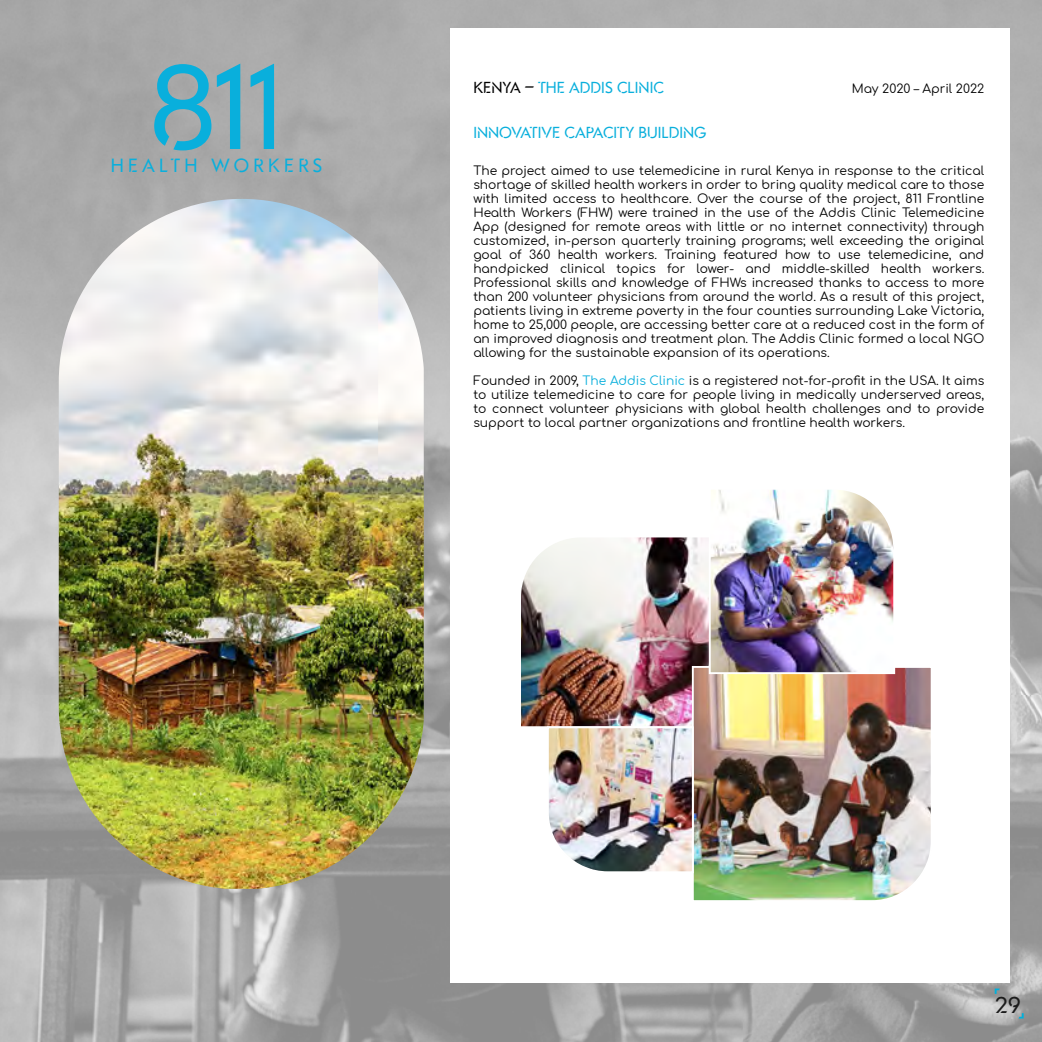
<style>
.page{position:relative;width:1042px;height:1042px;background:#fff}
.page>*{position:absolute;margin:0;border:0;box-sizing:border-box;transform-origin:0 0}
.t1{font:131.25px "Gandur Stencil";color:#09afdc}
.t2{font:25.2px "Gandur Stencil";color:#1c1c1c}
.t3{font:21px "Gandur Stencil";letter-spacing:.2em;color:#09afdc}
.t4{font:17.5px "Gandur Stencil";color:#09afdc}
.t5{font:12.25px/14px "Comfortaa";color:#000;text-align:justify}
.s1{color:#000}
.s2{color:#09afdc}
</style>
<div class="page">
<img style="left:0;top:0;width:1042px;height:1042px">
<div style="left:450px;top:28px;width:559px;height:954px;background:#fff"></div>
<img style="left:59px;top:199px;width:365px;height:690px">
<img style="left:521px;top:537px;width:187px;height:189px">
<img style="left:691px;top:665px;width:240px;height:236px">
<img style="left:546px;top:725px;width:149px;height:149px">
<img style="left:708px;top:489px;width:188px;height:186px">
<svg style="left:994px;top:988px;width:6px;height:6px"></svg>
<svg style="left:1018px;top:1013px;width:5px;height:5px"></svg>
<h1 class="t1" style="left:150px;top:35px;width:134px">811</h1>
<h3 class="t3" style="left:111px;top:154px;width:213px">HEALTH WORKERS</h3>
<h3 class="t4" style="left:473px;top:78px;width:192px"><span class="s1">KENYA –</span> THE ADDIS CLINIC</h3>
<h3 class="t4" style="left:473px;top:123px;width:235px">INNOVATIVE CAPACITY BUILDING</h3>
<p class="t5" style="left:473px;top:162px;width:512px">The project aimed to use telemedicine in rural Kenya in response to the critical shortage of skilled health workers in order to bring quality medical care to those with limited access to healthcare. Over the course of the project, 811 Frontline Health Workers (FHW) were trained in the use of the Addis Clinic Telemedicine App (designed for remote areas with little or no internet connectivity) through customized, in-person quarterly training programs; well exceeding the original goal of 360 health workers. Training featured how to use telemedicine, and handpicked clinical topics for lower- and middle-skilled health workers.<br>Professional skills and knowledge of FHWs increased thanks to access to more than 200 volunteer physicians from around the world. As a result of this project, patients living in extreme poverty in the four counties surrounding Lake Victoria, home to 25,000 people, are accessing better care at a reduced cost in the form of an improved diagnosis and treatment plan. The Addis Clinic formed a local NGO allowing for the sustainable expansion of its operations.</p>
<p class="t5" style="left:473px;top:372px;width:512px">Founded in 2009, <span class="s2">The Addis Clinic</span> is a registered not-for-profit in the USA. It aims to utilize telemedicine to care for people living in medically underserved areas, to connect volunteer physicians with global health challenges and to provide support to local partner organizations and frontline health workers.</p>
<p class="t5" style="left:851px;top:80px;width:134px">May 2020 – April 2022</p>
<h2 class="t2" style="left:995px;top:991px;width:27px">29</h2>
</div>
